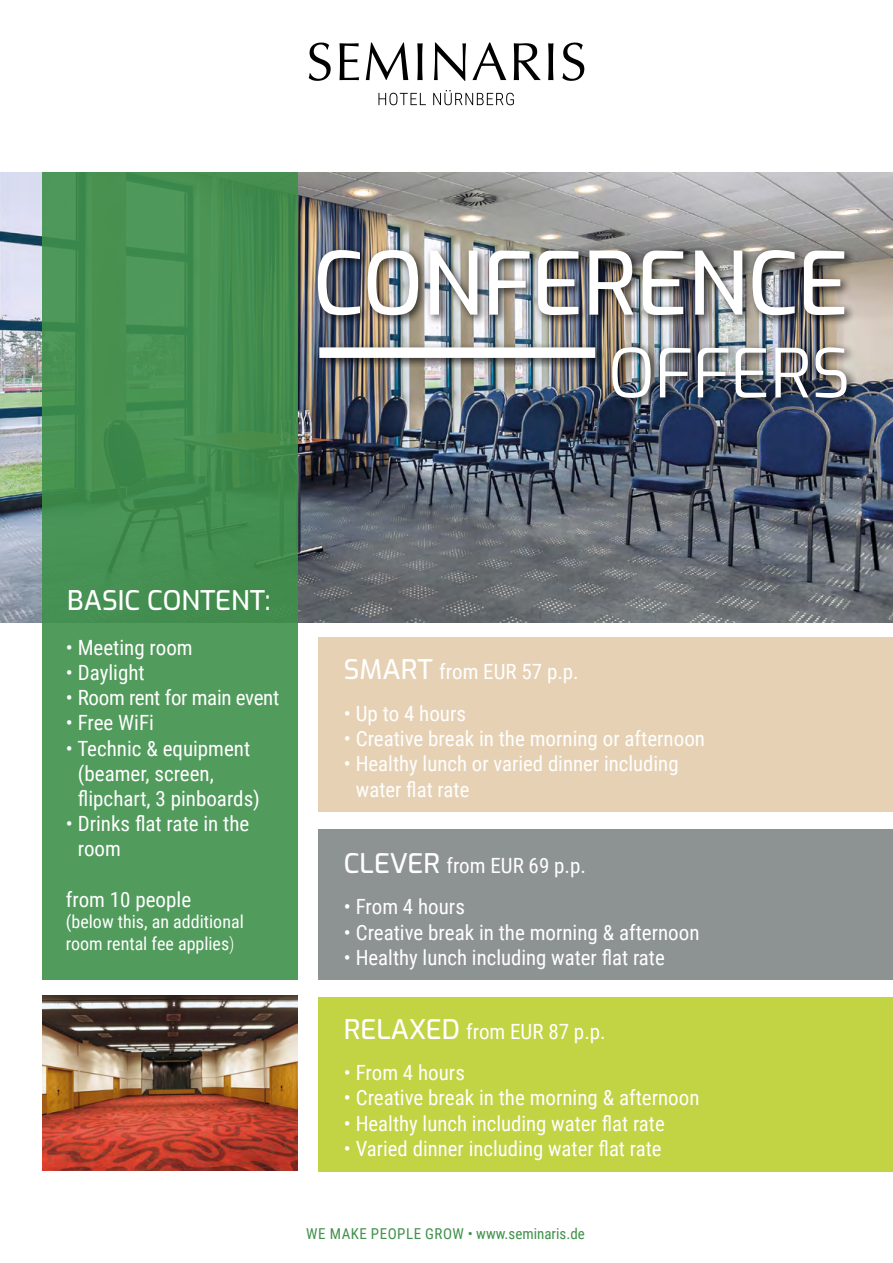
<style>
.page{position:relative;width:893px;height:1263px;background:#fff}
.page>*{position:absolute;margin:0;border:0;box-sizing:border-box;transform-origin:0 0}
.t1{font:100 87px "Exo";color:#fff}
.t2{font:100 67.5px "Exo";letter-spacing:.005em;color:#fff}
.t3{font:100 27px "Exo";color:#fff}
.t4{font:21px/25.2px "Roboto Condensed";color:#fff}
.t5{font:18px/21.6px "Roboto Condensed";color:#fff}
.t6{font:15px "Roboto Condensed";letter-spacing:.035em;color:#40914a}
.s1{font-weight:300}
.s2{font-family:"Exo";font-weight:100;font-size:27px}
</style>
<div class="page">
<img style="left:0;top:172px;width:893px;height:450px">
<div style="left:319px;top:829px;width:574px;height:151px;background:#8d9292"></div>
<div style="left:319px;top:637px;width:574px;height:175px;background:#e6d1b4"></div>
<div style="left:319px;top:997px;width:574px;height:174px;background:#c2d344"></div>
<svg style="left:309px;top:43px;width:275px;height:38px"></svg>
<svg style="left:378px;top:93px;width:48px;height:12px"></svg>
<svg style="left:433px;top:90px;width:81px;height:15px"></svg>
<svg style="left:43px;top:172px;width:255px;height:808px;background:#4b9556"></svg>
<div style="left:312px;top:245px;width:544px;height:82px;background:#000;opacity:.75"></div>
<div style="left:314px;top:342px;width:293px;height:27px;background:#000;opacity:.75"></div>
<div style="left:319px;top:347px;width:276px;height:11px;background:#fff"></div>
<div style="left:607px;top:342px;width:251px;height:68px;background:#000;opacity:.75"></div>
<img style="left:43px;top:996px;width:255px;height:174px">
<h1 class="t1" style="left:313px;top:220px;width:537px">CONFERENCE</h1>
<h2 class="t2" style="left:608px;top:324px;width:244px">OFFERS</h2>
<p class="t3" style="left:67px;top:580px;width:205px">BASIC CONTENT:</p>
<p class="t4" style="left:66px;top:634px;width:128px">• Meeting room</p>
<p class="t4" style="left:66px;top:659px;width:80px">• Daylight</p>
<p class="t4" style="left:66px;top:684px;width:215px">• Room rent for main event</p>
<p class="t4" style="left:66px;top:709px;width:90px">• Free WiFi</p>
<p class="t4" style="left:78px;top:735px;width:184px;text-indent:-12px">• Technic &amp; equipment (beamer, screen, flipchart, 3 pinboards)</p>
<p class="t4" style="left:78px;top:810px;width:173px;text-indent:-12px">• Drinks flat rate in the room</p>
<p class="t4" style="left:66px;top:886px;width:127px">from 10 people</p>
<p class="t5" style="left:66px;top:910px;width:179px">(below this, an additional room rental fee applies<span class="s1">)</span></p>
<p class="t4" style="left:344px;top:658px;width:236px"><span class="s2">SMART</span> from EUR 57 p.p.</p>
<p class="t4" style="left:344px;top:700px;width:124px">• Up to 4 hours</p>
<p class="t4" style="left:344px;top:725px;width:363px">• Creative break in the morning or afternoon</p>
<p class="t4" style="left:356px;top:750px;width:324px;text-indent:-12px">• Healthy lunch or varied dinner including water flat rate</p>
<p class="t4" style="left:344px;top:852px;width:244px"><span class="s2">CLEVER</span> from EUR 69 p.p.</p>
<p class="t4" style="left:344px;top:894px;width:123px">• From 4 hours</p>
<p class="t4" style="left:344px;top:919px;width:357px">• Creative break in the morning &amp; afternoon</p>
<p class="t4" style="left:344px;top:944px;width:322px">• Healthy lunch including water flat rate</p>
<p class="t4" style="left:344px;top:1018px;width:263px"><span class="s2">RELAXED</span> from EUR 87 p.p.</p>
<p class="t4" style="left:344px;top:1059px;width:123px">• From 4 hours</p>
<p class="t4" style="left:344px;top:1084px;width:357px">• Creative break in the morning &amp; afternoon</p>
<p class="t4" style="left:344px;top:1110px;width:322px">• Healthy lunch including water flat rate</p>
<p class="t4" style="left:344px;top:1135px;width:319px">• Varied dinner including water flat rate</p>
<p class="t6" style="left:306px;top:1223px;width:280px">WE MAKE PEOPLE GROW • www.seminaris.de</p>
</div>
